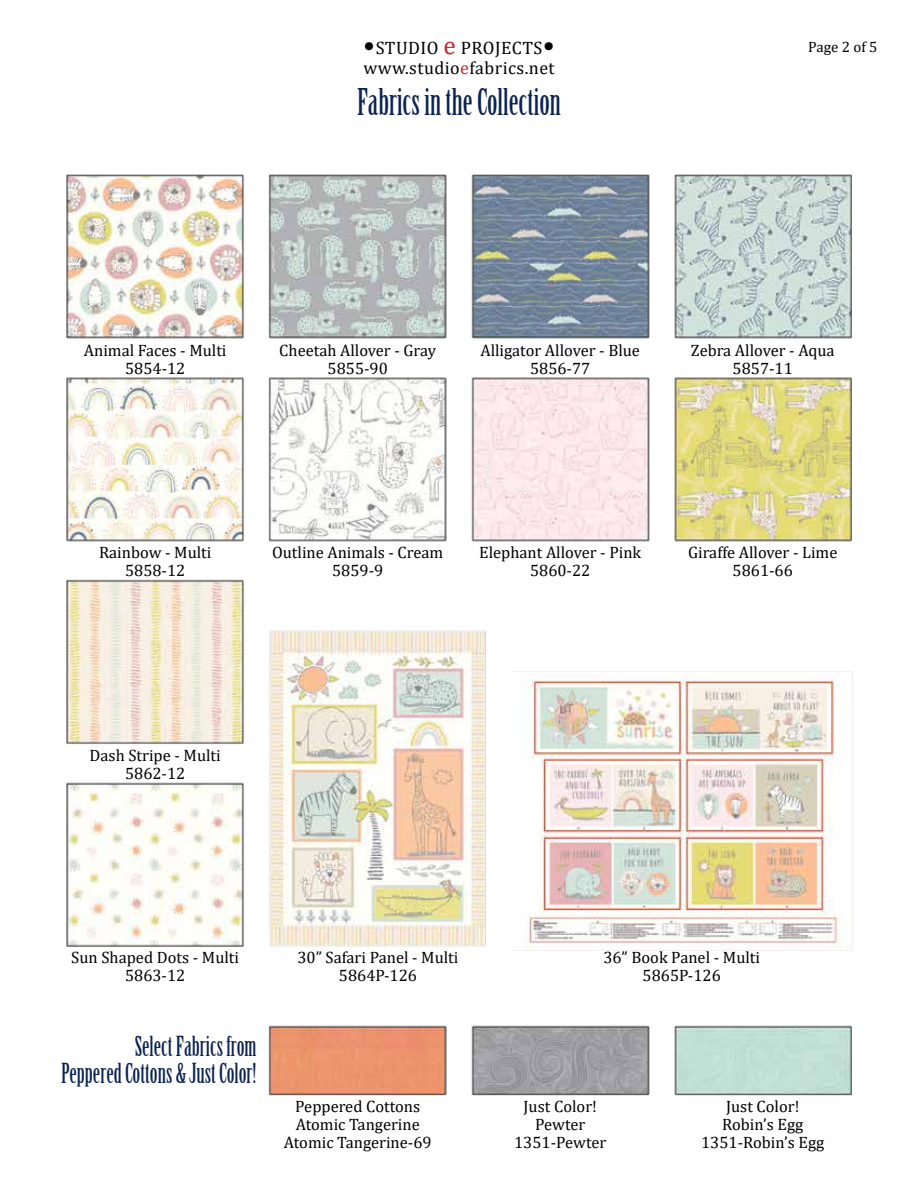
<style>
.page{position:relative;width:918px;height:1188px;background:#fff}
.page>*{position:absolute;margin:0;border:0;box-sizing:border-box;transform-origin:0 0}
.t1{font:36px "Birch Std";color:#0b2352}
.t2{font:27px/27px "Birch Std";color:#0b2352;text-align:right}
.t3{font:18px "Cambria";letter-spacing:.025em;color:#000}
.t4{font:16.5px/18px "Cambria";color:#000;text-align:center}
.t5{font:15px "Cambria";color:#000}
.s1{font-size:27px}
.s2{font-size:25.5px;color:#c1272d}
.s3{color:#c0272e}
</style>
<div class="page">
<img style="left:66px;top:174px;width:787px;height:922px">
<p class="t3" style="left:363px;top:37px;width:193px"><span class="s1">•</span>STUDIO <span class="s2">e</span> PROJECTS<span class="s1">•</span></p>
<p class="t5" style="left:808px;top:38px;width:71px">Page 2 of 5</p>
<h1 class="t1" style="left:357px;top:81px;width:205px">Fabrics in the Collection</h1>
<p class="t3" style="left:363px;top:57px;width:193px">www.studio<span class="s3">e</span>fabrics.net</p>
<p class="t4" style="left:84px;top:341px;width:144px">Animal Faces - Multi<br>5854-12</p>
<p class="t4" style="left:279px;top:341px;width:158px">Cheetah Allover - Gray<br>5855-90</p>
<p class="t4" style="left:480px;top:341px;width:161px">Alligator Allover - Blue<br>5856-77</p>
<p class="t4" style="left:691px;top:341px;width:145px">Zebra Allover - Aqua<br>5857-11</p>
<p class="t4" style="left:99px;top:544px;width:114px">Rainbow - Multi<br>5858-12</p>
<p class="t4" style="left:272px;top:544px;width:173px">Outline Animals - Cream<br>5859-9</p>
<p class="t4" style="left:479px;top:544px;width:163px">Elephant Allover - Pink<br>5860-22</p>
<p class="t4" style="left:688px;top:544px;width:151px">Giraffe Allover - Lime<br>5861-66</p>
<p class="t4" style="left:90px;top:746px;width:133px">Dash Stripe - Multi<br>5862-12</p>
<p class="t4" style="left:71px;top:949px;width:169px">Sun Shaped Dots - Multi<br>5863-12</p>
<p class="t4" style="left:297px;top:949px;width:163px">30” Safari Panel - Multi<br>5864P-126</p>
<p class="t4" style="left:603px;top:949px;width:158px">36” Book Panel - Multi<br>5865P-126</p>
<h2 class="t2" style="left:61px;top:1034px;width:197px">Select Fabrics from<br>Peppered Cottons &amp; Just Color!</h2>
<p class="t4" style="left:284px;top:1097px;width:149px">Peppered Cottons<br>Atomic Tangerine<br>Atomic Tangerine-69</p>
<p class="t4" style="left:514px;top:1097px;width:94px">Just Color!<br>Pewter<br>1351-Pewter</p>
<p class="t4" style="left:701px;top:1097px;width:125px">Just Color!<br>Robin’s Egg<br>1351-Robin’s Egg</p>
</div>
